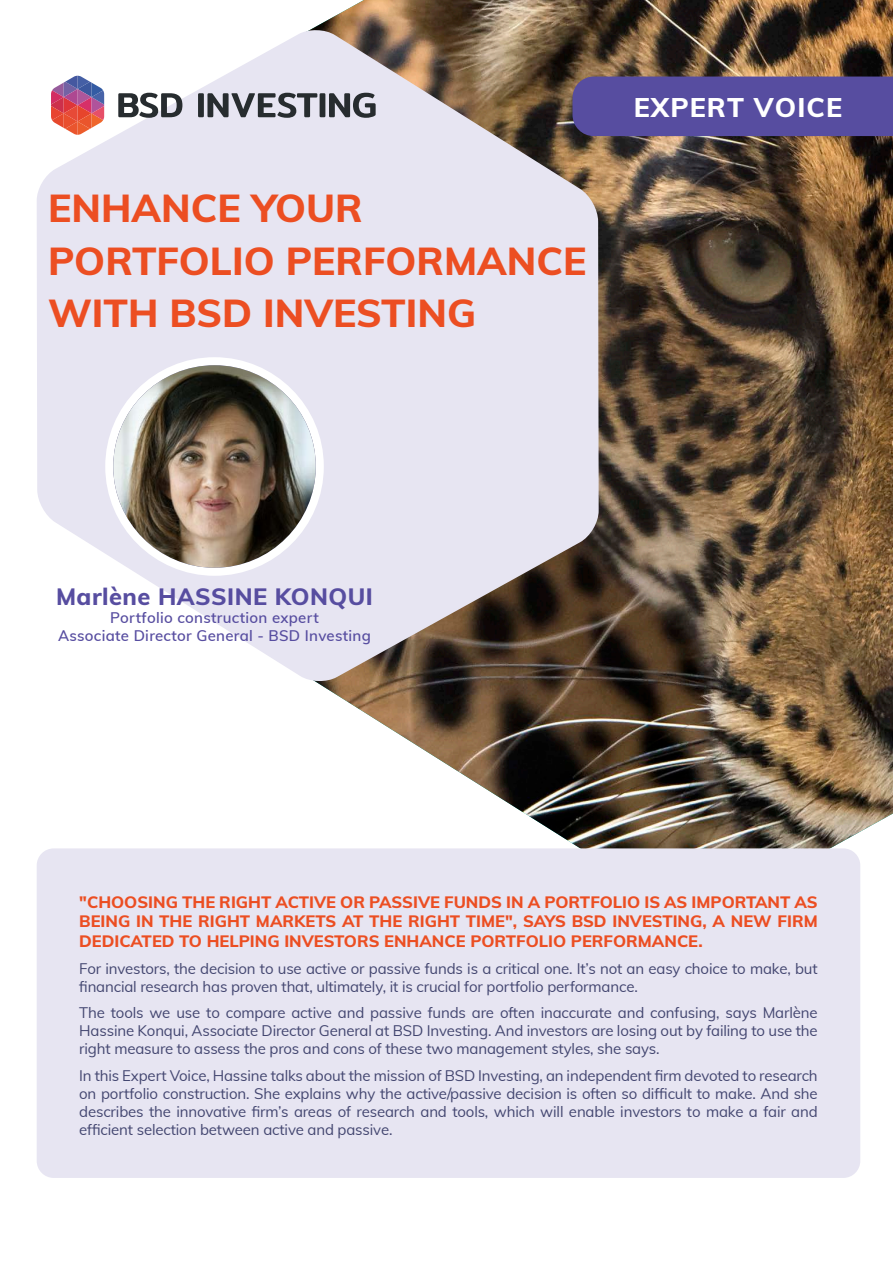
<style>
.page{position:relative;width:893px;height:1263px;background:#fff}
.page>*{position:absolute;margin:0;border:0;box-sizing:border-box;transform-origin:0 0}
.t1{font:800 39px/52.5px "Muli";color:#ec4e22}
.t2{font:800 27px "Muli";letter-spacing:.04em;color:#fff}
.t3{font:800 23.7px "Muli";letter-spacing:.02em;color:#574da0}
.t4{font:800 16.5px/19.8px "Muli";color:#ec4e22;text-align:justify}
.t5{font:15px/18px "Muli";letter-spacing:-.01em;color:#434670;text-align:justify}
.t6{font:600 15px/18px "Muli";letter-spacing:.02em;color:#574da0;text-align:center}
</style>
<div class="page">
<img style="left:313px;top:0;width:580px;height:861px">
<svg style="left:37px;top:28px;width:562px;height:655px;background:#d9d5dc"></svg>
<div style="left:37px;top:848px;width:823px;height:330px;background:#e7e5f2;border-radius:17px"></div>
<div style="left:109px;top:361px;width:211px;height:211px;background:#fff;border-radius:50%"></div>
<img style="left:113px;top:365px;width:203px;height:203px;border-radius:101px">
<div style="left:105px;top:357px;width:219px;height:219px;border:8px solid #fff;border-radius:50%"></div>
<div style="left:572px;top:77px;width:321px;height:59px;background:#574da0"></div>
<svg style="left:118px;top:93px;width:64px;height:25px"></svg>
<svg style="left:198px;top:93px;width:178px;height:25px;background:#84868e"></svg>
<svg style="left:51px;top:76px;width:53px;height:59px"></svg>
<h1 class="t1" style="left:48px;top:180px;width:540px">ENHANCE YOUR<br>PORTFOLIO PERFORMANCE<br>WITH BSD INVESTING</h1>
<h2 class="t2" style="left:634px;top:88px;width:210px">EXPERT VOICE</h2>
<h3 class="t3" style="left:56px;top:579px;width:318px">Marlène HASSINE KONQUI</h3>
<p class="t6" style="left:58px;top:608px;width:314px">Portfolio construction expert<br>Associate Director General - BSD Investing</p>
<p class="t4" style="left:79px;top:891px;width:740px">"CHOOSING THE RIGHT ACTIVE OR PASSIVE FUNDS IN A PORTFOLIO IS AS IMPORTANT AS BEING IN THE RIGHT MARKETS AT THE RIGHT TIME", SAYS BSD INVESTING, A NEW FIRM DEDICATED TO HELPING INVESTORS ENHANCE PORTFOLIO PERFORMANCE.</p>
<p class="t5" style="left:79px;top:958px;width:740px">For investors, the decision to use active or passive funds is a critical one. It’s not an easy choice to make, but financial research has proven that, ultimately, it is crucial for portfolio performance.</p>
<p class="t5" style="left:79px;top:1003px;width:740px">The tools we use to compare active and passive funds are often inaccurate and confusing, says Marlène Hassine Konqui, Associate Director General at BSD Investing. And investors are losing out by failing to use the right measure to assess the pros and cons of these two management styles, she says.</p>
<p class="t5" style="left:79px;top:1065px;width:740px">In this Expert Voice, Hassine talks about the mission of BSD Investing, an independent firm devoted to research on portfolio construction. She explains why the active/passive decision is often so difficult to make. And she describes the innovative firm’s areas of research and tools, which will enable investors to make a fair and efficient selection between active and passive.</p>
</div>
